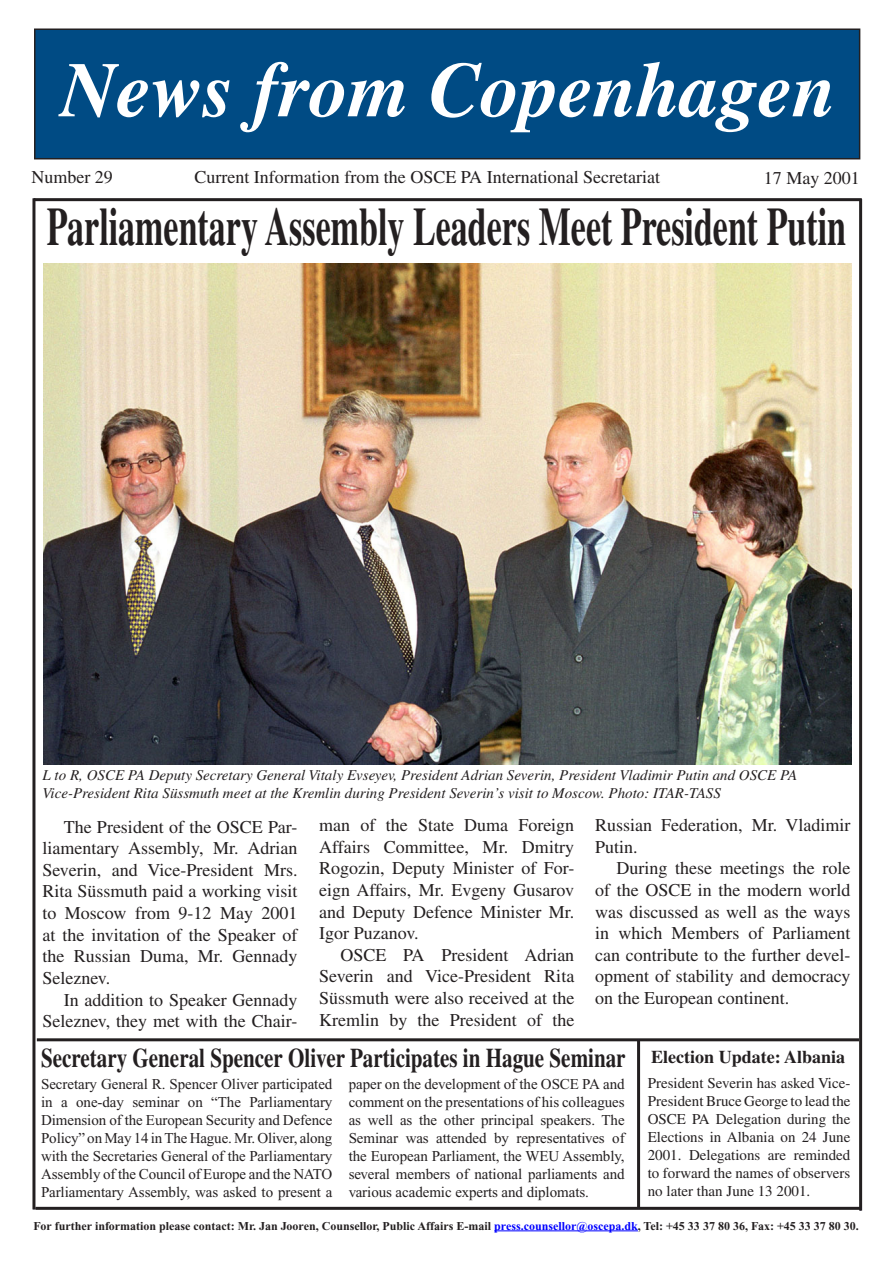
<style>
.page{position:relative;width:893px;height:1263px;background:#fff}
.page>*{position:absolute;margin:0;border:0;box-sizing:border-box;transform-origin:0 0}
.t1{font:italic 700 78px "Times";color:#fff}
.t2{font:700 54px "Times";color:#231f20;scale:.63 1}
.t3{font:700 27px "Times";color:#231f20;scale:.78 1}
.t4{font:18px "Times";color:#231f20}
.t5{font:700 18px "Times";color:#231f20}
.t6{font:15px/18px "Times New Roman";letter-spacing:-.005em;color:#231f20;text-align:justify}
.t7{font:italic 15px/18px "Times";color:#231f20}
.t8{font:15px/18px "Times";color:#231f20;text-align:justify}
.t9{font:700 12px "Times New Roman";color:#231f20}
.s1{color:#00f}
</style>
<div class="page">
<hr style="left:494px;top:1230px;width:144px;height:1px;background:#00f">
<hr style="left:859px;top:199px;width:3px;height:1011px;background:#231f20">
<hr style="left:35px;top:1207px;width:827px;height:3px;background:#231f20">
<hr style="left:32px;top:198px;width:3px;height:1011px;background:#231f20">
<hr style="left:37px;top:1038px;width:822px;height:3px;background:#231f20">
<hr style="left:637px;top:1040px;width:3px;height:168px;background:#231f20">
<img style="left:44px;top:264px;width:808px;height:500px">
<div style="left:35px;top:29px;width:825px;height:130px;background:#004b84"></div>
<div style="left:34px;top:28px;width:826px;height:131px;border:2px solid #231f20"></div>
<hr style="left:34px;top:198px;width:828px;height:3px;background:#231f20">
<p class="t1" style="left:61px;top:44px;width:777px">News from Copenhagen</p>
<p class="t4" style="left:32px;top:166px;width:83px">Number 29</p>
<p class="t4" style="left:194px;top:166px;width:467px">Current Information from the OSCE PA International Secretariat</p>
<p class="t4" style="left:764px;top:167px;width:97px">17 May 2001</p>
<p class="t2" style="left:47px;top:194px;width:1270px">Parliamentary Assembly Leaders Meet President Putin</p>
<p class="t7" style="left:43px;top:766px;width:756px">L to R, OSCE PA Deputy Secretary General Vitaly Evseyev, President Adrian Severin, President Vladimir Putin and OSCE PA<br>Vice-President Rita Süssmuth meet at the Kremlin during President Severin’s visit to Moscow. Photo: ITAR-TASS</p>
<p class="t4" style="left:319px;top:814px;width:257px">man of the State Duma Foreign</p>
<p class="t4" style="left:319px;top:836px;width:257px">Affairs Committee, Mr. Dmitry</p>
<p class="t4" style="left:319px;top:857px;width:257px">Rogozin, Deputy Minister of For-</p>
<p class="t4" style="left:319px;top:879px;width:257px">eign Affairs, Mr. Evgeny Gusarov</p>
<p class="t4" style="left:319px;top:901px;width:257px">and Deputy Defence Minister Mr.</p>
<p class="t4" style="left:319px;top:922px;width:101px">Igor Puzanov.</p>
<p class="t4" style="left:340px;top:944px;width:235px">OSCE PA President Adrian</p>
<p class="t4" style="left:319px;top:965px;width:257px">Severin and Vice-President Rita</p>
<p class="t4" style="left:319px;top:987px;width:257px">Süssmuth were also received at the</p>
<p class="t4" style="left:319px;top:1009px;width:257px">Kremlin by the President of the</p>
<p class="t4" style="left:595px;top:814px;width:257px">Russian Federation, Mr. Vladimir</p>
<p class="t4" style="left:595px;top:836px;width:44px">Putin.</p>
<p class="t4" style="left:616px;top:857px;width:235px">During these meetings the role</p>
<p class="t4" style="left:595px;top:879px;width:257px">of the OSCE in the modern world</p>
<p class="t4" style="left:595px;top:901px;width:257px">was discussed as well as the ways</p>
<p class="t4" style="left:595px;top:922px;width:257px">in which Members of Parliament</p>
<p class="t4" style="left:595px;top:944px;width:257px">can contribute to the further devel-</p>
<p class="t4" style="left:595px;top:965px;width:257px">opment of stability and democracy</p>
<p class="t4" style="left:595px;top:987px;width:195px">on the European continent.</p>
<p class="t4" style="left:64px;top:816px;width:235px">The President of the OSCE Par-</p>
<p class="t4" style="left:42px;top:837px;width:257px">liamentary Assembly, Mr. Adrian</p>
<p class="t4" style="left:42px;top:859px;width:257px">Severin, and Vice-President Mrs.</p>
<p class="t4" style="left:42px;top:881px;width:257px">Rita Süssmuth paid a working visit</p>
<p class="t4" style="left:42px;top:902px;width:257px">to Moscow from 9-12 May 2001</p>
<p class="t4" style="left:42px;top:924px;width:257px">at the invitation of the Speaker of</p>
<p class="t4" style="left:42px;top:945px;width:257px">the Russian Duma, Mr. Gennady</p>
<p class="t4" style="left:42px;top:967px;width:69px">Seleznev.</p>
<p class="t4" style="left:64px;top:989px;width:235px">In addition to Speaker Gennady</p>
<p class="t4" style="left:42px;top:1010px;width:257px">Seleznev, they met with the Chair-</p>
<p class="t3" style="left:41px;top:1042px;width:751px">Secretary General Spencer Oliver Participates in Hague Seminar</p>
<p class="t6" style="left:41px;top:1075px;width:293px">Secretary General R. Spencer Oliver participated in a one-day seminar on “The Parliamentary Dimension of the European Security and Defence Policy” on May 14 in The Hague. Mr. Oliver, along with the Secretaries General of the Parliamentary Assembly of the Council of Europe and the NATO Parliamentary Assembly, was asked to present a</p>
<p class="t6" style="left:349px;top:1075px;width:278px">paper on the development of the OSCE PA and comment on the presentations of his colleagues as well as the other principal speakers. The Seminar was attended by representatives of the European Parliament, the WEU Assembly, several members of national parliaments and various academic experts and diplomats.</p>
<p class="t5" style="left:651px;top:1046px;width:196px">Election Update: Albania</p>
<p class="t8" style="left:648px;top:1074px;width:204px">President Severin has asked Vice-President Bruce George to lead the OSCE PA Delegation during the Elections in Albania on 24 June 2001. Delegations are reminded to forward the names of observers no later than June 13 2001.</p>
<p class="t9" style="left:33px;top:1218px;width:827px">For further information please contact: Mr. Jan Jooren, Counsellor, Public Affairs E-mail <span class="s1">press.counsellor@oscepa.dk</span>, Tel: +45 33 37 80 36, Fax: +45 33 37 80 30.</p>
</div>
